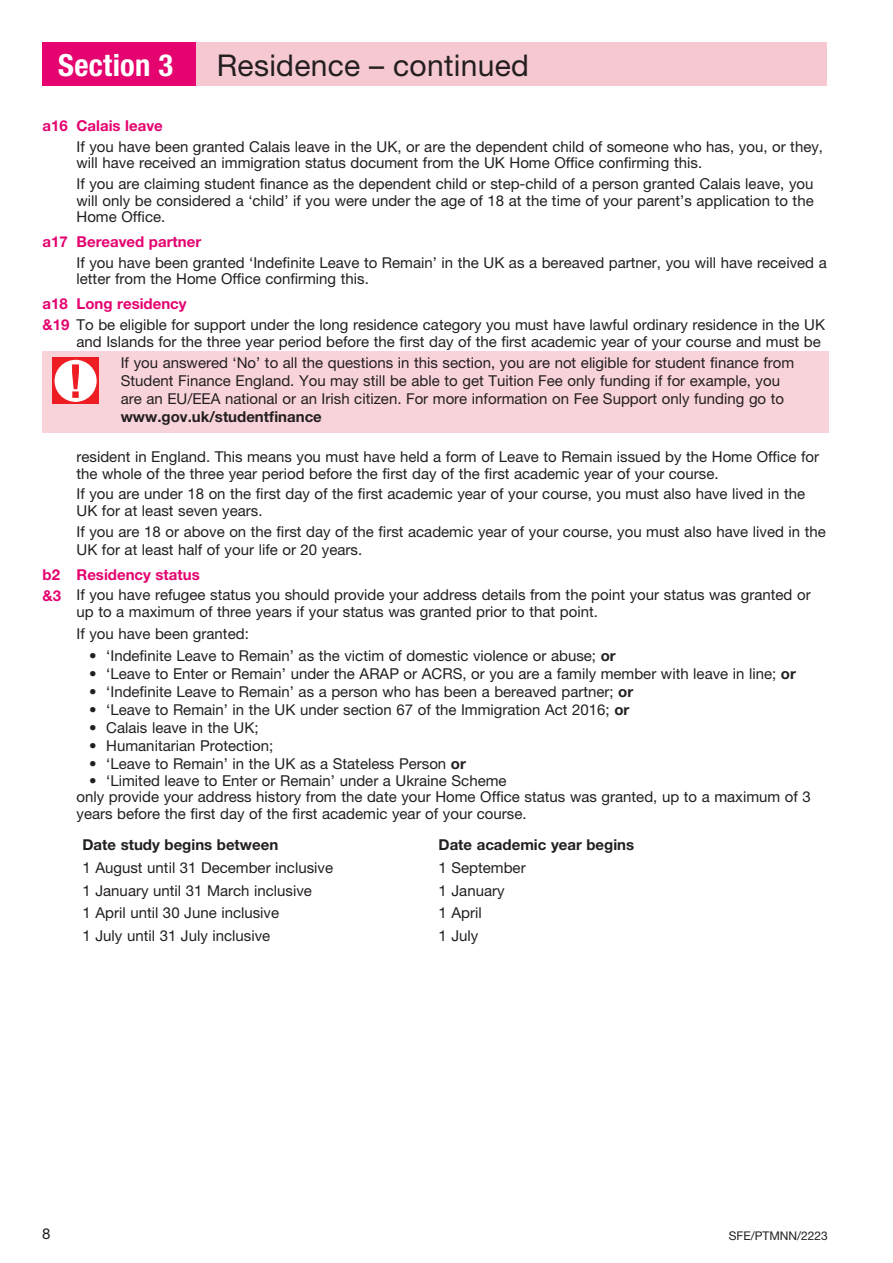
<style>
.page{position:relative;width:893px;height:1263px;background:#fff}
.page>*{position:absolute;margin:0;border:0;box-sizing:border-box;transform-origin:0 0}
.t1{font:700 condensed 30.6px "Helvetica Neue LT Std";letter-spacing:.01em;color:#fff}
.t2{font:30px "Helvetica Neue LT Std";letter-spacing:.01em;color:#231f20}
.t3{font:15px/16.5px "Helvetica Neue LT Std";color:#231f20}
.t4{font:700 15px "Helvetica Neue LT Std";color:#e4036f}
.t5{font:700 15px "Helvetica Neue LT Std";color:#231f20}
.t6{font:12px "Helvetica Neue LT Std";color:#231f20}
.s1{font-weight:700}
</style>
<div class="page">
<div style="left:192px;top:43px;width:635px;height:43px;background:#f6c8d1"></div>
<div style="left:43px;top:43px;width:153px;height:43px;background:#e4036f"></div>
<div style="left:43px;top:351px;width:786px;height:82px;background:#f8d3da"></div>
<div style="left:52px;top:357px;width:47px;height:47px;background:#ee1d23"></div>
<div style="left:55px;top:360px;width:42px;height:42px;background:#fff;border-radius:50%"></div>
<svg style="left:72px;top:364px;width:7px;height:34px"></svg>
<h1 class="t1" style="left:58px;top:46px;width:116px">Section 3</h1>
<h2 class="t2" style="left:217px;top:47px;width:314px">Residence – continued</h2>
<p class="t4" style="left:43px;top:117px;width:122px">a16 Calais leave</p>
<p class="t3" style="left:77px;top:138px;width:748px">If you have been granted Calais leave in the UK, or are the dependent child of someone who has, you, or they, will have received an immigration status document from the UK Home Office confirming this.</p>
<p class="t3" style="left:77px;top:175px;width:739px;text-align:justify">If you are claiming student finance as the dependent child or step-child of a person granted Calais leave, you will only be considered a ‘child’ if you were under the age of 18 at the time of your parent’s application to the Home Office.</p>
<p class="t4" style="left:43px;top:233px;width:160px">a17 Bereaved partner</p>
<p class="t3" style="left:77px;top:254px;width:752px">If you have been granted ‘Indefinite Leave to Remain’ in the UK as a bereaved partner, you will have received a letter from the Home Office confirming this.</p>
<p class="t4" style="left:43px;top:295px;width:146px">a18 Long residency</p>
<p class="t3" style="left:77px;top:316px;width:750px">To be eligible for support under the long residence category you must have lawful ordinary residence in the UK and Islands for the three year period before the first day of the first academic year of your course and must be</p>
<p class="t4" style="left:43px;top:315px;width:28px">&amp;19</p>
<p class="t3" style="left:121px;top:354px;width:675px;line-height:18px">If you answered ‘No’ to all the questions in this section, you are not eligible for student finance from<br>Student Finance England. You may still be able to get Tuition Fee only funding if for example, you are an EU/EEA national or an Irish citizen. For more information on Fee Support only funding go to</p>
<p class="t5" style="left:121px;top:408px;width:203px">www.gov.uk/studentfinance</p>
<p class="t3" style="left:77px;top:448px;width:744px">resident in England. This means you must have held a form of Leave to Remain issued by the Home Office for the whole of the three year period before the first day of the first academic year of your course.</p>
<p class="t3" style="left:77px;top:486px;width:730px">If you are under 18 on the first day of the first academic year of your course, you must also have lived in the<br>UK for at least seven years.</p>
<p class="t3" style="left:77px;top:522px;width:751px;line-height:18px">If you are 18 or above on the first day of the first academic year of your course, you must also have lived in the<br>UK for at least half of your life or 20 years.</p>
<p class="t4" style="left:43px;top:565px;width:159px">b2 Residency status</p>
<p class="t3" style="left:77px;top:587px;width:736px">If you have refugee status you should provide your address details from the point your status was granted or up to a maximum of three years if your status was granted prior to that point.</p>
<p class="t3" style="left:77px;top:625px;width:174px">If you have been granted:</p>
<p class="t3" style="left:89px;top:648px;width:528px">• ‘Indefinite Leave to Remain’ as the victim of domestic violence or abuse; <span class="s1">or</span></p>
<p class="t3" style="left:89px;top:666px;width:708px">• ‘Leave to Enter or Remain’ under the ARAP or ACRS, or you are a family member with leave in line; <span class="s1">or</span></p>
<p class="t3" style="left:89px;top:684px;width:545px">• ‘Indefinite Leave to Remain’ as a person who has been a bereaved partner; <span class="s1">or</span></p>
<p class="t3" style="left:89px;top:702px;width:542px">• ‘Leave to Remain’ in the UK under section 67 of the Immigration Act 2016; <span class="s1">or</span></p>
<p class="t3" style="left:89px;top:720px;width:171px">• Calais leave in the UK;</p>
<p class="t3" style="left:89px;top:738px;width:186px">• Humanitarian Protection;</p>
<p class="t3" style="left:89px;top:756px;width:378px">• ‘Leave to Remain’ in the UK as a Stateless Person <span class="s1">or</span></p>
<p class="t3" style="left:77px;top:772px;width:736px;text-indent:13px">• ‘Limited leave to Enter or Remain’ under a Ukraine Scheme<br>only provide your address history from the date your Home Office status was granted, up to a maximum of 3 years before the first day of the first academic year of your course.</p>
<p class="t5" style="left:83px;top:835px;width:197px">Date study begins between</p>
<p class="t5" style="left:439px;top:835px;width:197px">Date academic year begins</p>
<p class="t3" style="left:83px;top:859px;width:252px">1 August until 31 December inclusive</p>
<p class="t3" style="left:439px;top:859px;width:89px">1 September</p>
<p class="t3" style="left:83px;top:882px;width:231px">1 January until 31 March inclusive</p>
<p class="t3" style="left:439px;top:882px;width:67px">1 January</p>
<p class="t3" style="left:83px;top:904px;width:198px">1 April until 30 June inclusive</p>
<p class="t3" style="left:439px;top:904px;width:45px">1 April</p>
<p class="t3" style="left:83px;top:927px;width:189px">1 July until 31 July inclusive</p>
<p class="t3" style="left:439px;top:927px;width:41px">1 July</p>
<p class="t4" style="left:43px;top:586px;width:20px">&amp;3</p>
<p class="t3" style="left:42px;top:1225px;width:10px">8</p>
<p class="t6" style="left:729px;top:1229px;width:101px">SFE/PTMNN/2223</p>
</div>
